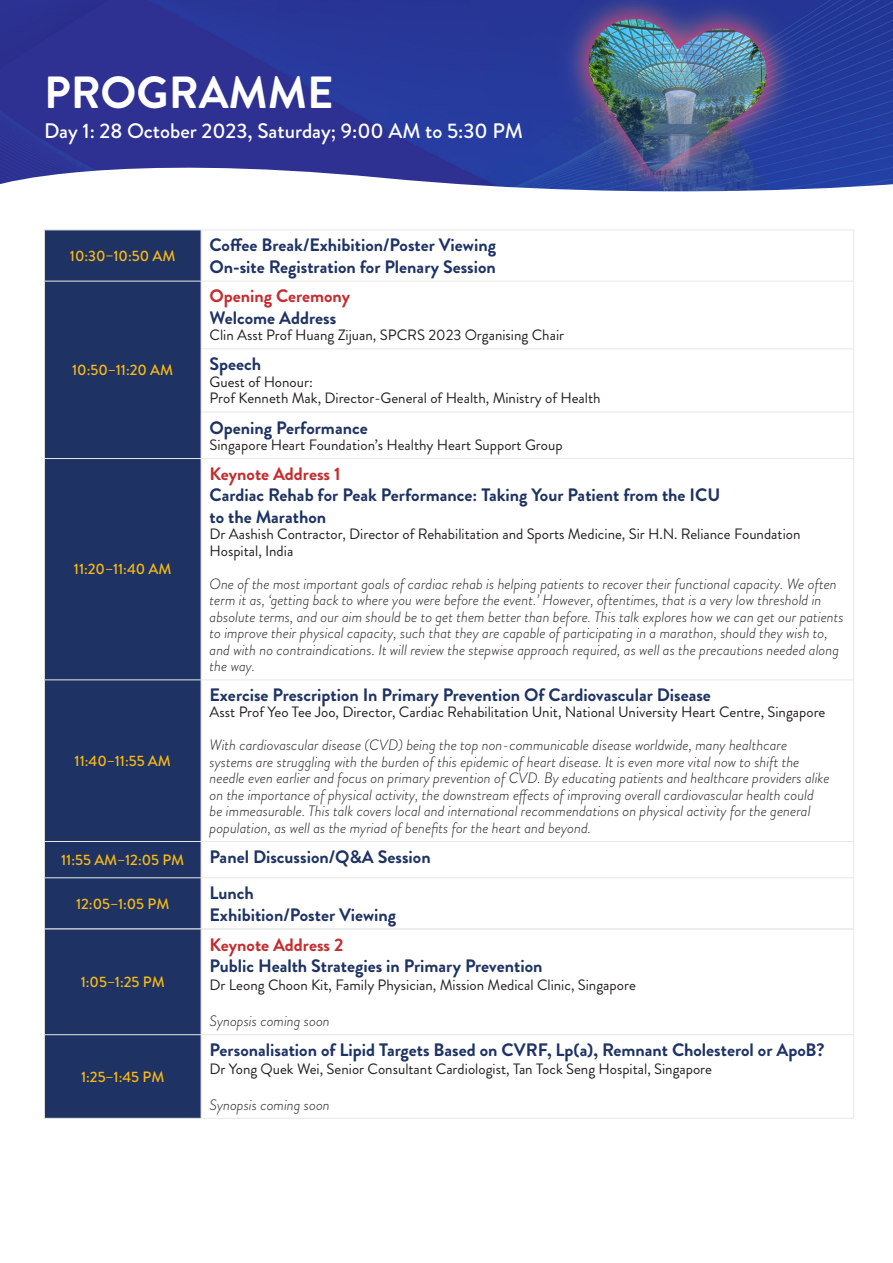
<style>
.page{position:relative;width:893px;height:1263px;background:#fff}
.page>*{position:absolute;margin:0;border:0;box-sizing:border-box;transform-origin:0 0}
.t1{font:700 45px "Brandon Grotesque";color:#fff}
.t2{font:500 21px "Brandon Grotesque";color:#fff}
.t3{font:700 18px/21.6px "Brandon Grotesque";color:#1e3363}
.t4{font:700 18px "Brandon Grotesque";color:#c52b2f}
.t5{font:italic 300 15px/16.5px "Brandon Grotesque";color:#231f20}
.t6{font:15px/16.5px "Brandon Grotesque";color:#231f20}
.t7{font:500 15px "Brandon Grotesque";color:#fbba14}
</style>
<div class="page">
<img style="left:0;top:0;width:893px;height:192px">
<div style="left:45px;top:231px;width:156px;height:698px;background:#1e3363"></div>
<hr style="left:44px;top:230px;width:157px;height:1px;background:#e7e8e8">
<hr style="left:44px;top:230px;width:1px;height:51px;background:#e7e8e8">
<hr style="left:201px;top:230px;width:653px;height:1px;background:#e7e8e8">
<hr style="left:201px;top:230px;width:1px;height:51px;background:#e7e8e8">
<hr style="left:853px;top:230px;width:1px;height:51px;background:#e7e8e8">
<hr style="left:44px;top:459px;width:1px;height:220px;background:#e7e8e8">
<hr style="left:201px;top:459px;width:1px;height:220px;background:#e7e8e8">
<hr style="left:853px;top:459px;width:1px;height:220px;background:#e7e8e8">
<hr style="left:44px;top:680px;width:1px;height:161px;background:#e7e8e8">
<hr style="left:201px;top:680px;width:1px;height:161px;background:#e7e8e8">
<hr style="left:853px;top:680px;width:1px;height:161px;background:#e7e8e8">
<hr style="left:44px;top:842px;width:1px;height:35px;background:#e7e8e8">
<hr style="left:201px;top:842px;width:1px;height:35px;background:#e7e8e8">
<hr style="left:853px;top:842px;width:1px;height:35px;background:#e7e8e8">
<hr style="left:44px;top:878px;width:1px;height:51px;background:#e7e8e8">
<hr style="left:201px;top:878px;width:1px;height:51px;background:#e7e8e8">
<hr style="left:853px;top:878px;width:1px;height:51px;background:#e7e8e8">
<hr style="left:44px;top:281px;width:157px;height:1px;background:#e7e8e8">
<hr style="left:44px;top:281px;width:1px;height:68px;background:#e7e8e8">
<hr style="left:44px;top:349px;width:1px;height:63px;background:#e7e8e8">
<hr style="left:44px;top:412px;width:1px;height:46px;background:#e7e8e8">
<hr style="left:44px;top:458px;width:157px;height:1px;background:#e7e8e8">
<hr style="left:44px;top:679px;width:157px;height:1px;background:#e7e8e8">
<hr style="left:44px;top:841px;width:157px;height:1px;background:#e7e8e8">
<hr style="left:44px;top:877px;width:157px;height:1px;background:#e7e8e8">
<hr style="left:201px;top:281px;width:653px;height:1px;background:#e7e8e8">
<hr style="left:201px;top:281px;width:1px;height:67px;background:#e7e8e8">
<hr style="left:853px;top:281px;width:1px;height:67px;background:#e7e8e8">
<hr style="left:201px;top:348px;width:653px;height:1px;background:#e7e8e8">
<hr style="left:201px;top:349px;width:1px;height:63px;background:#e7e8e8">
<hr style="left:853px;top:349px;width:1px;height:63px;background:#e7e8e8">
<hr style="left:201px;top:412px;width:653px;height:1px;background:#e7e8e8">
<hr style="left:201px;top:412px;width:1px;height:46px;background:#e7e8e8">
<hr style="left:853px;top:412px;width:1px;height:46px;background:#e7e8e8">
<hr style="left:201px;top:458px;width:653px;height:1px;background:#e7e8e8">
<hr style="left:201px;top:679px;width:653px;height:1px;background:#e7e8e8">
<hr style="left:201px;top:841px;width:653px;height:1px;background:#e7e8e8">
<hr style="left:201px;top:877px;width:653px;height:1px;background:#e7e8e8">
<div style="left:45px;top:930px;width:156px;height:188px;background:#1e3363"></div>
<hr style="left:44px;top:929px;width:1px;height:105px;background:#e7e8e8">
<hr style="left:201px;top:929px;width:1px;height:105px;background:#e7e8e8">
<hr style="left:853px;top:929px;width:1px;height:105px;background:#e7e8e8">
<hr style="left:44px;top:1035px;width:1px;height:83px;background:#e7e8e8">
<hr style="left:201px;top:1035px;width:1px;height:83px;background:#e7e8e8">
<hr style="left:853px;top:1035px;width:1px;height:83px;background:#e7e8e8">
<hr style="left:44px;top:929px;width:157px;height:1px;background:#e7e8e8">
<hr style="left:44px;top:1034px;width:157px;height:1px;background:#e7e8e8">
<hr style="left:44px;top:1118px;width:157px;height:1px;background:#e7e8e8">
<hr style="left:201px;top:929px;width:653px;height:1px;background:#e7e8e8">
<hr style="left:201px;top:1034px;width:653px;height:1px;background:#e7e8e8">
<hr style="left:201px;top:1118px;width:653px;height:1px;background:#e7e8e8">
<p class="t1" style="left:44px;top:61px;width:291px">PROGRAMME</p>
<p class="t2" style="left:44px;top:116px;width:480px">Day 1: 28 October 2023, Saturday; 9:00 AM to 5:30 PM</p>
<p class="t7" style="left:70px;top:245px;width:107px">10:30–10:50 AM</p>
<p class="t3" style="left:210px;top:234px;width:288px">Coffee Break/Exhibition/Poster Viewing</p>
<p class="t3" style="left:210px;top:256px;width:288px">On-site Registration for Plenary Session</p>
<p class="t7" style="left:72px;top:360px;width:103px">10:50–11:20 AM</p>
<p class="t7" style="left:74px;top:559px;width:99px">11:20–11:40 AM</p>
<p class="t7" style="left:75px;top:750px;width:98px">11:40–11:55 AM</p>
<p class="t4" style="left:210px;top:283px;width:142px">Opening Ceremony</p>
<p class="t3" style="left:210px;top:307px;width:128px">Welcome Address</p>
<p class="t6" style="left:210px;top:327px;width:356px">Clin Asst Prof Huang Zijuan, SPCRS 2023 Organising Chair</p>
<p class="t3" style="left:210px;top:354px;width:53px">Speech</p>
<p class="t6" style="left:210px;top:374px;width:105px">Guest of Honour:</p>
<p class="t6" style="left:210px;top:390px;width:392px">Prof Kenneth Mak, Director-General of Health, Ministry of Health</p>
<p class="t3" style="left:210px;top:417px;width:160px">Opening Performance</p>
<p class="t6" style="left:210px;top:437px;width:354px">Singapore Heart Foundation’s Healthy Heart Support Group</p>
<p class="t4" style="left:210px;top:461px;width:132px">Keynote Address 1</p>
<p class="t3" style="left:210px;top:484px;width:512px">Cardiac Rehab for Peak Performance: Taking Your Patient from the ICU to the Marathon</p>
<p class="t6" style="left:210px;top:526px;width:592px">Dr Aashish Contractor, Director of Rehabilitation and Sports Medicine, Sir H.N. Reliance Foundation<br>Hospital, India</p>
<p class="t5" style="left:210px;top:575px;width:636px">One of the most important goals of cardiac rehab is helping patients to recover their functional capacity. We often term it as, ‘getting back to where you were before the event.’ However, oftentimes, that is a very low threshold in absolute terms, and our aim should be to get them better than before. This talk explores how we can get our patients to improve their physical capacity, such that they are capable of participating in a marathon, should they wish to, and with no contraindications. It will review the stepwise approach required, as well as the precautions needed along the way.</p>
<p class="t3" style="left:210px;top:684px;width:503px">Exercise Prescription In Primary Prevention Of Cardiovascular Disease</p>
<p class="t6" style="left:210px;top:704px;width:617px">Asst Prof Yeo Tee Joo, Director, Cardiac Rehabilitation Unit, National University Heart Centre, Singapore</p>
<p class="t5" style="left:210px;top:737px;width:621px">With cardiovascular disease (CVD) being the top non-communicable disease worldwide, many healthcare systems are struggling with the burden of this epidemic of heart disease. It is even more vital now to shift the needle even earlier and focus on primary prevention of CVD. By educating patients and healthcare providers alike on the importance of physical activity, the downstream effects of improving overall cardiovascular health could be immeasurable. This talk covers local and international recommendations on physical activity for the general population, as well as the myriad of benefits for the heart and beyond.</p>
<p class="t7" style="left:61px;top:849px;width:125px">11:55 AM–12:05 PM</p>
<p class="t3" style="left:210px;top:846px;width:223px">Panel Discussion/Q&amp;A Session</p>
<p class="t7" style="left:76px;top:893px;width:95px">12:05–1:05 PM</p>
<p class="t3" style="left:210px;top:882px;width:46px">Lunch</p>
<p class="t3" style="left:210px;top:904px;width:188px">Exhibition/Poster Viewing</p>
<p class="t7" style="left:81px;top:971px;width:85px">1:05–1:25 PM</p>
<p class="t7" style="left:81px;top:1066px;width:85px">1:25–1:45 PM</p>
<p class="t4" style="left:210px;top:932px;width:135px">Keynote Address 2</p>
<p class="t3" style="left:210px;top:955px;width:334px">Public Health Strategies in Primary Prevention</p>
<p class="t6" style="left:210px;top:977px;width:428px">Dr Leong Choon Kit, Family Physician, Mission Medical Clinic, Singapore</p>
<p class="t5" style="left:210px;top:1013px;width:122px">Synopsis coming soon</p>
<p class="t3" style="left:210px;top:1039px;width:616px">Personalisation of Lipid Targets Based on CVRF, Lp(a), Remnant Cholesterol or ApoB?</p>
<p class="t6" style="left:210px;top:1060px;width:504px">Dr Yong Quek Wei, Senior Consultant Cardiologist, Tan Tock Seng Hospital, Singapore</p>
<p class="t5" style="left:210px;top:1096px;width:122px">Synopsis coming soon</p>
</div>
